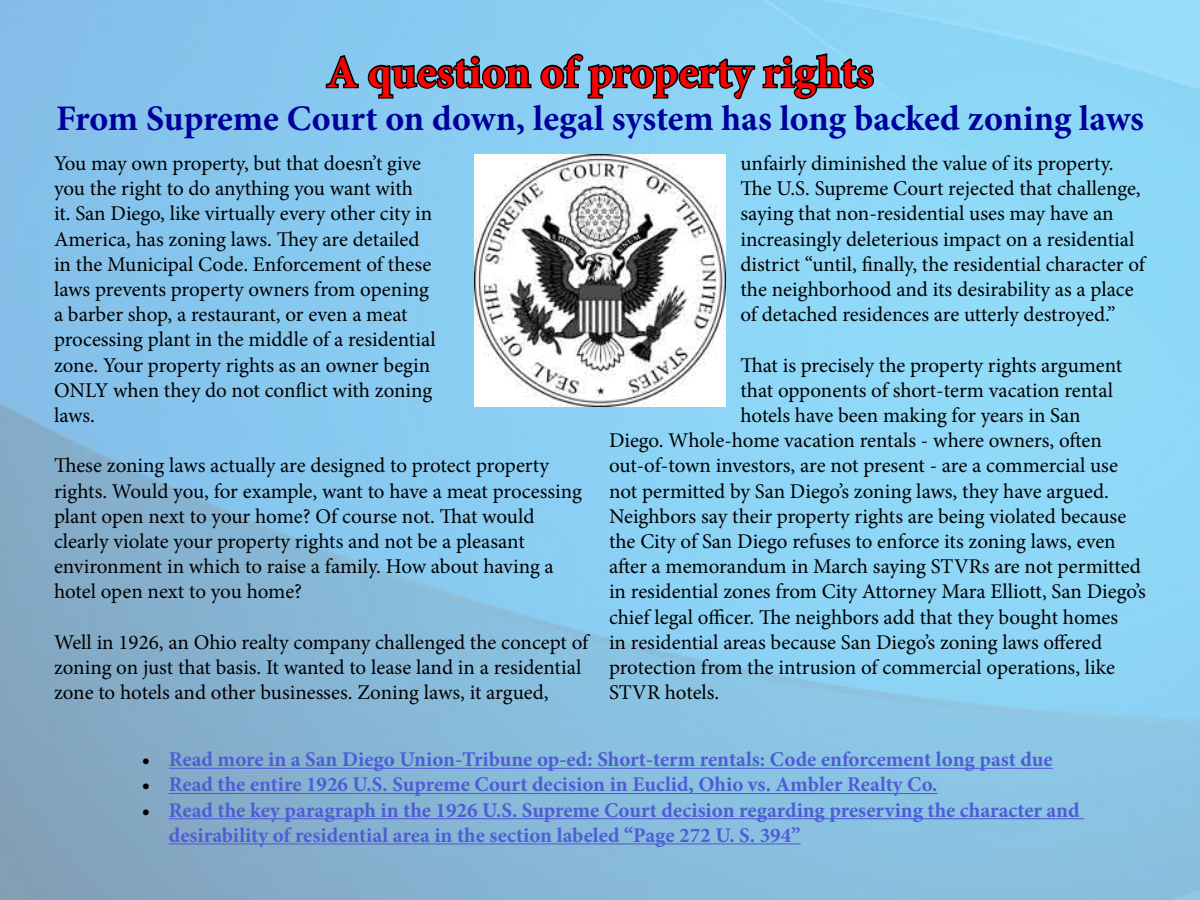
<style>
.page{position:relative;width:1200px;height:900px;background:#fff}
.page>*{position:absolute;margin:0;border:0;box-sizing:border-box;transform-origin:0 0}
.t1{font:700 45px "Minion Pro";letter-spacing:-.005em;color:#f00}
.t2{font:700 36px "Minion Pro";color:#00009b}
.t3{font:21px/25.2px "Minion Pro";color:#000}
.t4{font:700 21px/25.2px "Minion Pro";color:#4f5cd6}
.s1{color:#000}
</style>
<div class="page">
<img style="left:0;top:0;width:1200px;height:900px">
<svg style="left:324px;top:53px;width:36px;height:37px"></svg>
<svg style="left:366px;top:54px;width:167px;height:46px;background:#5c88a2"></svg>
<svg style="left:539px;top:51px;width:337px;height:50px;background:#6192aa"></svg>
<img style="left:474px;top:155px;width:252px;height:252px">
<hr style="left:169px;top:768px;width:884px;height:1px;background:#4f5cd6">
<hr style="left:169px;top:793px;width:769px;height:1px;background:#4f5cd6">
<hr style="left:169px;top:818px;width:915px;height:1px;background:#4f5cd6">
<hr style="left:169px;top:843px;width:632px;height:1px;background:#4f5cd6">
<h1 class="t1" style="left:326px;top:41px;width:549px">A question of property rights</h1>
<h2 class="t2" style="left:56px;top:93px;width:1089px">From Supreme Court on down, legal system has long backed zoning laws</h2>
<p class="t3" style="left:54px;top:151px;width:383px">You may own property, but that doesn’t give you the right to do anything you want with<br>it. San Diego, like virtually every other city in America, has zoning laws. They are detailed in the Municipal Code. Enforcement of these laws prevents property owners from opening a barber shop, a restaurant, or even a meat processing plant in the middle of a residential zone. Your property rights as an owner begin ONLY when they do not conflict with zoning laws.</p>
<p class="t3" style="left:54px;top:453px;width:529px">These zoning laws actually are designed to protect property rights. Would you, for example, want to have a meat processing plant open next to your home? Of course not. That would clearly violate your property rights and not be a pleasant environment in which to raise a family. How about having a hotel open next to you home?</p>
<p class="t3" style="left:54px;top:630px;width:536px">Well in 1926, an Ohio realty company challenged the concept of zoning on just that basis. It wanted to lease land in a residential zone to hotels and other businesses. Zoning laws, it argued,</p>
<p class="t3" style="left:740px;top:151px;width:406px">unfairly diminished the value of its property.<br>The U.S. Supreme Court rejected that challenge, saying that non-residential uses may have an increasingly deleterious impact on a residential district “until, finally, the residential character of the neighborhood and its desirability as a place of detached residences are utterly destroyed.”</p>
<p class="t3" style="left:740px;top:352px;width:383px">That is precisely the property rights argument</p>
<p class="t3" style="left:740px;top:378px;width:374px">that opponents of short-term vacation rental</p>
<p class="t3" style="left:740px;top:403px;width:342px">hotels have been making for years in San</p>
<p class="t3" style="left:609px;top:428px;width:494px">Diego. Whole-home vacation rentals - where owners, often</p>
<p class="t3" style="left:609px;top:453px;width:511px">out-of-town investors, are not present - are a commercial use</p>
<p class="t3" style="left:609px;top:478px;width:501px">not permitted by San Diego’s zoning laws, they have argued.</p>
<p class="t3" style="left:609px;top:504px;width:519px">Neighbors say their property rights are being violated because</p>
<p class="t3" style="left:609px;top:529px;width:508px">the City of San Diego refuses to enforce its zoning laws, even</p>
<p class="t3" style="left:609px;top:554px;width:533px">after a memorandum in March saying STVRs are not permitted</p>
<p class="t3" style="left:609px;top:579px;width:539px">in residential zones from City Attorney Mara Elliott, San Diego’s</p>
<p class="t3" style="left:609px;top:604px;width:511px">chief legal officer. The neighbors add that they bought homes</p>
<p class="t3" style="left:609px;top:630px;width:495px">in residential areas because San Diego’s zoning laws offered</p>
<p class="t3" style="left:609px;top:655px;width:508px">protection from the intrusion of commercial operations, like</p>
<p class="t3" style="left:609px;top:680px;width:112px">STVR hotels.</p>
<p class="t4" style="left:142px;top:747px;width:913px"><span class="s1">•</span> Read more in a San Diego Union-Tribune op-ed: Short-term rentals: Code enforcement long past due</p>
<p class="t4" style="left:142px;top:772px;width:797px"><span class="s1">•</span> Read the entire 1926 U.S. Supreme Court decision in Euclid, Ohio vs. Ambler Realty Co.</p>
<p class="t4" style="left:169px;top:797px;width:912px;text-indent:-27px"><span class="s1">•</span> Read the key paragraph in the 1926 U.S. Supreme Court decision regarding preserving the character and desirability of residential area in the section labeled “Page 272 U. S. 394”</p>
</div>
